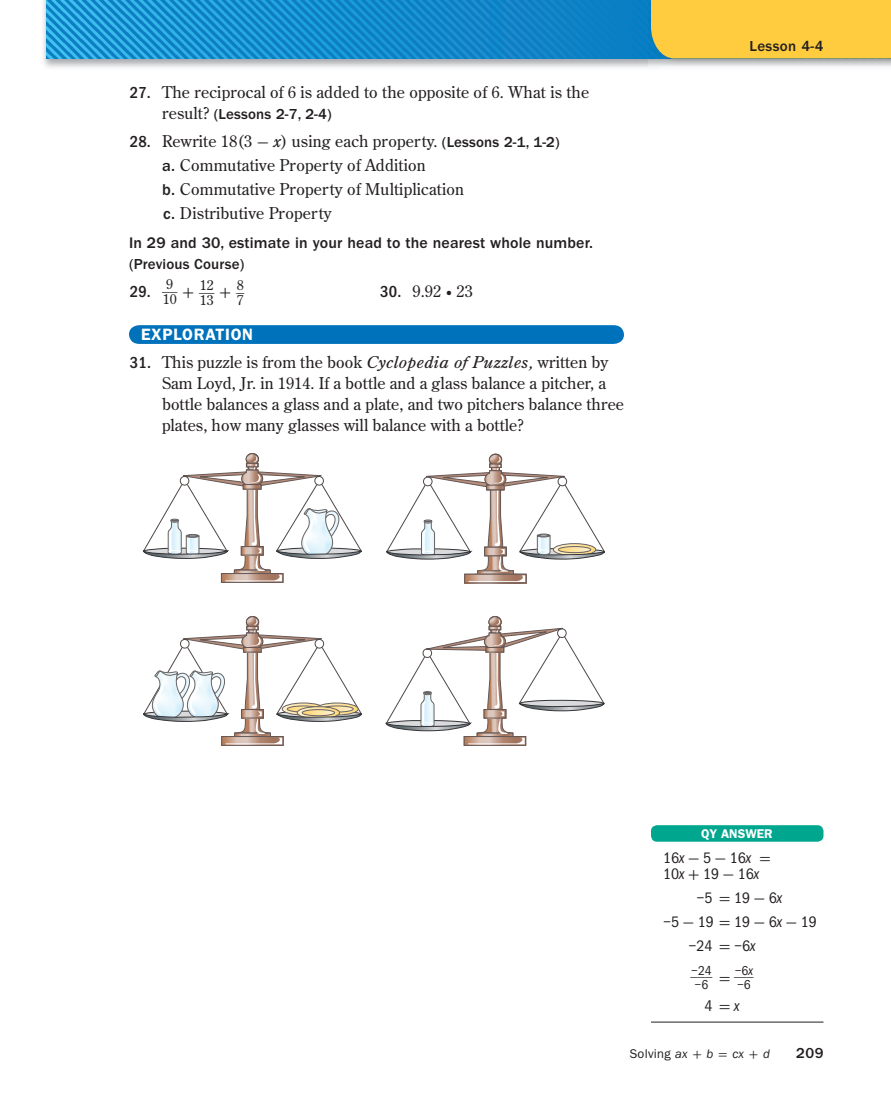
<style>
.page{position:relative;width:891px;height:1107px;background:#fff}
.page>*{position:absolute;margin:0;border:0;box-sizing:border-box;transform-origin:0 0}
.t1{font:600 16.5px "ITC Franklin Gothic Std";letter-spacing:.04em;color:#fff}
.t2{font:500 condensed 16.5px "ITC Franklin Gothic Std";color:#231f20}
.t3{font:16.2px/24px "Century Old Style Std";letter-spacing:.01em;color:#231f20}
.t4{font:500 15.9px "ITC Franklin Gothic Std";letter-spacing:.01em;color:#231f20}
.t5{font:condensed 15.75px/16.5px "ITC Franklin Gothic Std";color:#231f20}
.t6{font:500 15px "ITC Franklin Gothic Std";letter-spacing:.01em;color:#231f20}
.t7{font:13.8px "Century Old Style Std";color:#231f20}
.t8{font:13.8px/13.6px "Uni Math";color:#231f20;text-align:right;scale:.61 1}
.t9{font:condensed 13.35px/14.4px "ITC Franklin Gothic Std";color:#231f20}
.t10{font:13.35px "Uni Math";color:#231f20}
.t11{font:13.35px "Uni Math";color:#231f20;scale:1.09 1}
.t12{font:12.75px "ITC Franklin Gothic Std";letter-spacing:.02em;color:#231f20}
.t13{font:600 12.75px "ITC Franklin Gothic Std";color:#fff}
.s1{font-family:"ITC Franklin Gothic Std";font-weight:500;font-stretch:condensed;font-size:16.5px}
.s2{font-family:"Century Old Style Std";font-weight:400;font-size:16.2px}
.s3{font-family:"Uni Math"}
.s4{font-style:italic}
.s5{font-family:"ITC Franklin Gothic Std";font-weight:500;font-size:15px}
.s6{font-family:"ITC Franklin Gothic Std";font-weight:500}
.s7{font-size:16.2px}
.s8{font-family:"Century Old Style Std"}
.s9{font-family:"Uni Math";font-weight:700}
.s10{font-family:"Uni Math";font-size:16.2px}
.s11{font-family:"Uni Math";font-stretch:normal}
.s12{font-family:"ITC Franklin Gothic Std";font-stretch:condensed}
.s13{font-size:15.75px}
</style>
<div class="page">
<img style="left:43px;top:0;width:618px;height:68px">
<img style="left:47px;top:0;width:601px;height:58px">
<img style="left:648px;top:0;width:243px;height:66px">
<svg style="left:129px;top:325px;width:495px;height:19px;background:#0574bd"></svg>
<svg style="left:142px;top:453px;width:220px;height:130px"></svg>
<svg style="left:386px;top:454px;width:219px;height:129px"></svg>
<svg style="left:143px;top:616px;width:219px;height:130px"></svg>
<svg style="left:385px;top:616px;width:220px;height:130px"></svg>
<hr style="left:651px;top:1022px;width:173px;height:1px;background:#231f20">
<div style="left:651px;top:825px;width:173px;height:17px;background:#00a78e;border-radius:6px"></div>
<div style="left:651px;top:0;width:240px;height:58px;background:#fecc3e"></div>
<p class="t3" style="left:130px;top:81px;width:461px"><span class="s1">27.</span> The reciprocal of 6 is added to the opposite of 6. What is the</p>
<p class="t6" style="left:162px;top:109px;width:171px"><span class="s2">result?</span> (Lessons 2-7, 2-4)</p>
<p class="t3" style="left:162px;top:131px;width:399px;text-indent:-32px"><span class="s1">28.</span> Rewrite 18(3 <span class="s3">-</span> <span class="s4">x</span>) using each property. <span class="s5">(Lessons 2-1, 1-2) </span><span class="s6">a.</span> Commutative Property of Addition<br><span class="s6">b.</span> Commutative Property of Multiplication<br><span class="s6">c.</span> Distributive Property</p>
<p class="t4" style="left:129px;top:237px;width:466px">In 29 and 30, estimate in your head to the nearest whole number.</p>
<p class="t6" style="left:129px;top:259px;width:117px">(Previous Course)</p>
<p class="t2" style="left:130px;top:286px;width:49px">29. <sup>__</sup><sup>9</sup></p>
<p class="t8" style="left:219px;top:281px;width:44px"><span class="s7">+</span> _ _<span class="s8">8<br>7</span></p>
<p class="t3" style="left:380px;top:281px;width:94px"><span class="s1">30.</span> 9.92 <span class="s9">·</span> 23</p>
<p class="t1" style="left:141px;top:329px;width:114px">EXPLORATION</p>
<p class="t3" style="left:162px;top:353px;width:464px;line-height:21px;text-indent:-32px"><span class="s1">31.</span> This puzzle is from the book <span class="s4">Cyclopedia of Puzzles,</span> written by Sam Loyd, Jr. in 1914. If a bottle and a glass balance a pitcher, a bottle balances a glass and a plate, and two pitchers balance three plates, how many glasses will balance with a bottle?</p>
<p class="t7" style="left:163px;top:287px;width:53px">10 <span class="s10">+</span> <sup>__</sup>12</p>
<p class="t7" style="left:200px;top:295px;width:15px">13</p>
<p class="t6" style="left:749px;top:41px;width:76px">Lesson 4-4</p>
<p class="t13" style="left:701px;top:829px;width:73px">QY ANSWER</p>
<p class="t5" style="left:663px;top:850px;width:110px">16<span class="s4">x</span> <span class="s11">-</span> 5 <span class="s11">-</span> 16<span class="s4">x</span> <span class="s11">=<br></span>10<span class="s4">x</span> <span class="s11">+</span> 19 <span class="s11">-</span> 16<span class="s4">x</span></p>
<p class="t5" style="left:696px;top:891px;width:87px">−5 <span class="s11">=</span> 19 <span class="s11">-</span> 6<span class="s4">x</span></p>
<p class="t5" style="left:663px;top:915px;width:155px">−5 <span class="s11">-</span> 19 <span class="s11">=</span> 19 <span class="s11">-</span> 6<span class="s4">x</span> <span class="s11">-</span> 19</p>
<p class="t5" style="left:688px;top:939px;width:69px">−24 <span class="s11">=</span> −6<span class="s4">x</span></p>
<p class="t11" style="left:691px;top:966px;width:22px">___</p>
<p class="t9" style="left:735px;top:964px;width:20px">−6<span class="s4">x </span>−6</p>
<p class="t5" style="left:704px;top:999px;width:37px">4 <span class="s11">=</span><span class="s4">x</span></p>
<p class="t9" style="left:691px;top:964px;width:22px">−24</p>
<p class="t10" style="left:695px;top:966px;width:61px"><span class="s12">−6</span> <span class="s13">=</span> ___</p>
<p class="t12" style="left:629px;top:1049px;width:142px">Solving <span class="s4">ax</span> <span class="s3">+</span> <span class="s4">b</span> <span class="s3">=</span> <span class="s4">cx</span> <span class="s3">+</span> <span class="s4">d</span></p>
<p class="t6" style="left:796px;top:1047px;width:29px">209</p>
</div>
